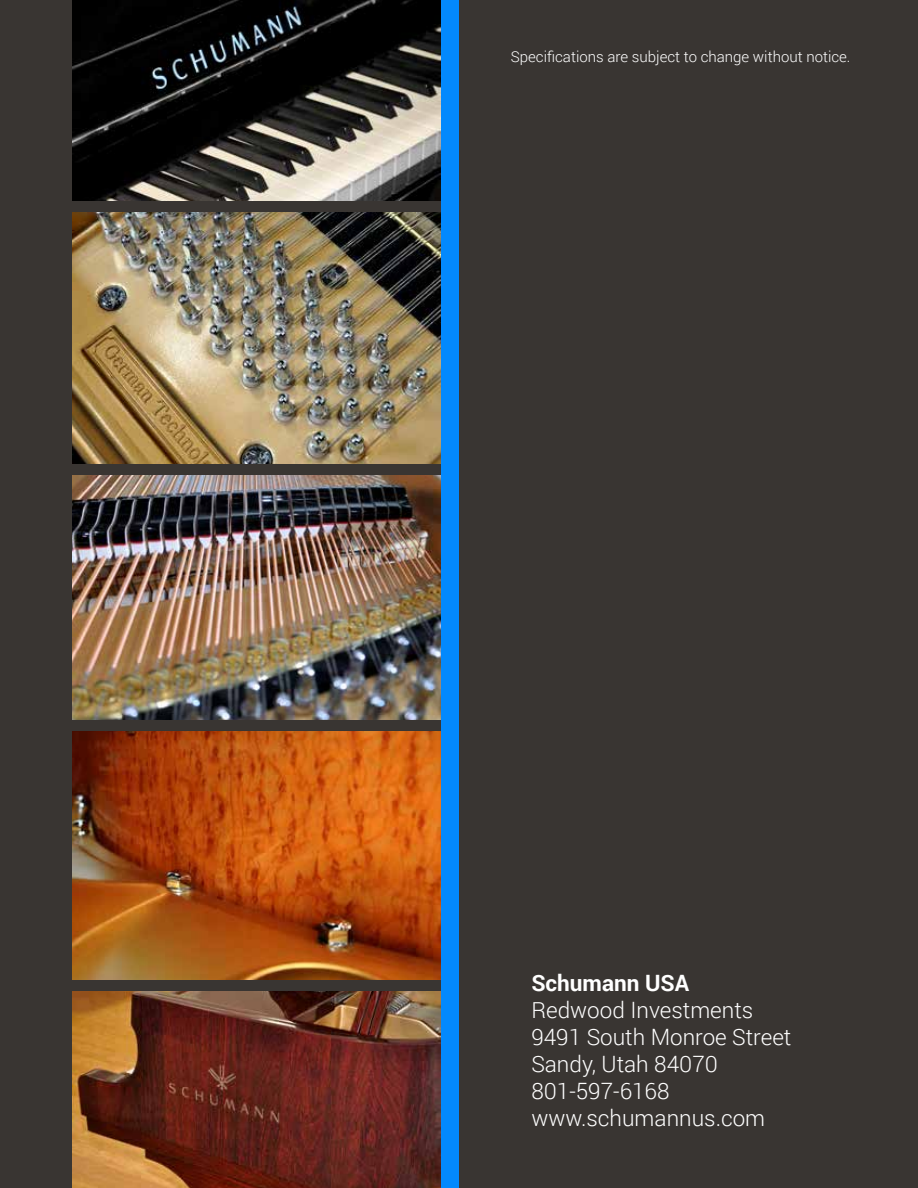
<style>
.page{position:relative;width:918px;height:1188px;background:#393532}
.page>*{position:absolute;margin:0;border:0;box-sizing:border-box;transform-origin:0 0}
.t1{font:300 22.5px/27px "Roboto";color:#fff}
.t2{font:700 22.5px "Roboto";color:#fff}
.t3{font:300 15px "Roboto";color:#fff}
</style>
<div class="page">
<img style="left:72px;top:0;width:369px;height:1188px">
<div style="left:62px;top:981px;width:390px;height:10px;background:#393532"></div>
<div style="left:63px;top:720px;width:390px;height:11px;background:#393532"></div>
<div style="left:62px;top:465px;width:390px;height:10px;background:#393532"></div>
<div style="left:51px;top:201px;width:391px;height:11px;background:#393532"></div>
<div style="left:441px;top:0;width:18px;height:1188px;background:#0389fd"></div>
<p class="t3" style="left:511px;top:46px;width:341px">Specifications are subject to change without notice.</p>
<p class="t2" style="left:531px;top:967px;width:159px">Schumann USA</p>
<p class="t1" style="left:531px;top:996px;width:262px">Redwood Investments<br>9491 South Monroe Street<br>Sandy, Utah 84070<br>801-597-6168 www.schumannus.com</p>
</div>
